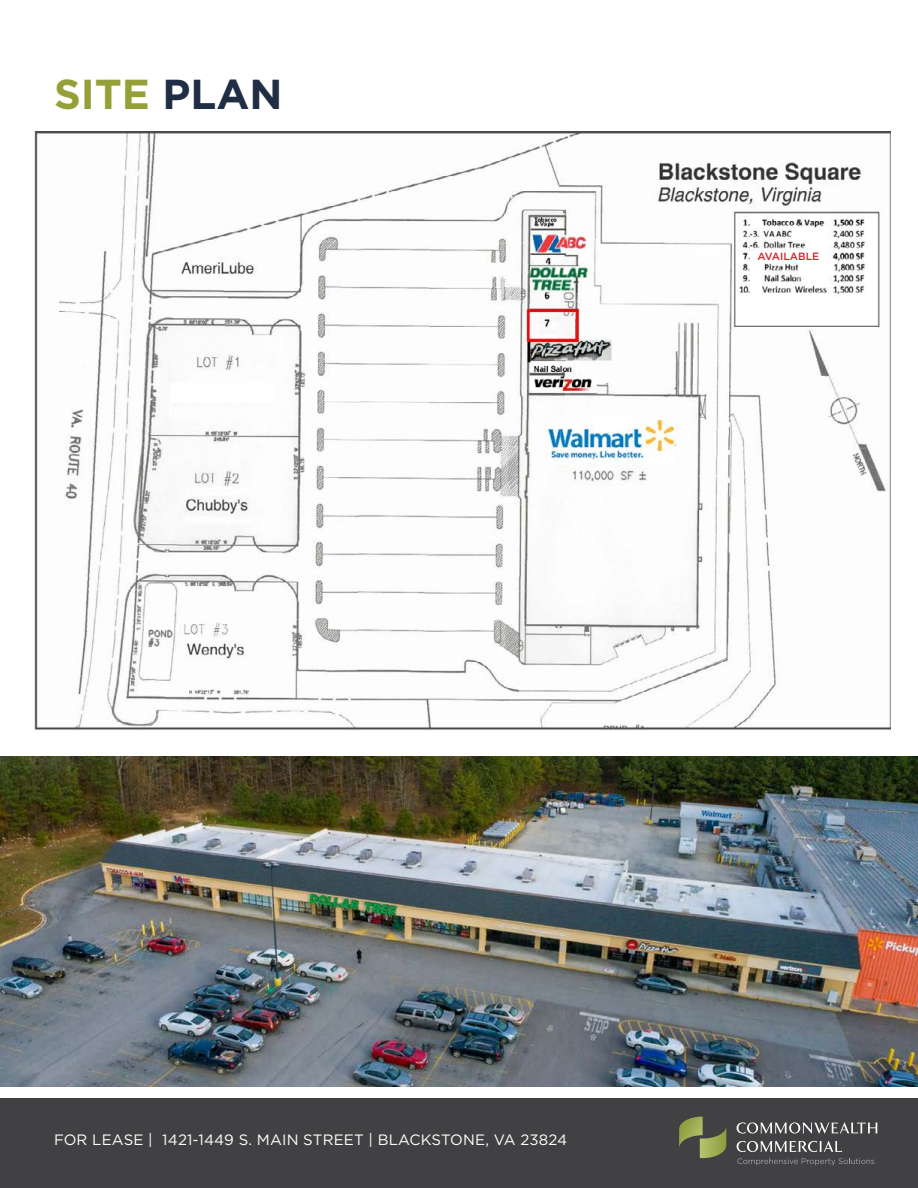
<style>
.page{position:relative;width:918px;height:1188px;background:#fff}
.page>*{position:absolute;margin:0;border:0;box-sizing:border-box;transform-origin:0 0}
.t1{font:700 41.85px "Gotham";color:#95a039}
.t2{font:15px "Gotham";letter-spacing:.01em;color:#fff}
.t3{font:500 10.5px "Gotham";color:#d2232a}
.s1{color:#202e45}
</style>
<div class="page">
<div style="left:0;top:1098px;width:918px;height:90px;background:#414042"></div>
<svg style="left:737px;top:1122px;width:141px;height:12px"></svg>
<svg style="left:737px;top:1141px;width:105px;height:11px"></svg>
<svg style="left:737px;top:1158px;width:137px;height:7px"></svg>
<svg style="left:679px;top:1117px;width:47px;height:41px"></svg>
<img style="left:34px;top:131px;width:857px;height:600px">
<img style="left:0;top:756px;width:918px;height:331px">
<h1 class="t1" style="left:54px;top:67px;width:230px">SITE <span class="s1">PLAN</span></h1>
<p class="t3" style="left:758px;top:250px;width:63px">AVAILABLE</p>
<p class="t2" style="left:54px;top:1130px;width:515px">FOR LEASE | 1421-1449 S. MAIN STREET | BLACKSTONE, VA 23824</p>
</div>
